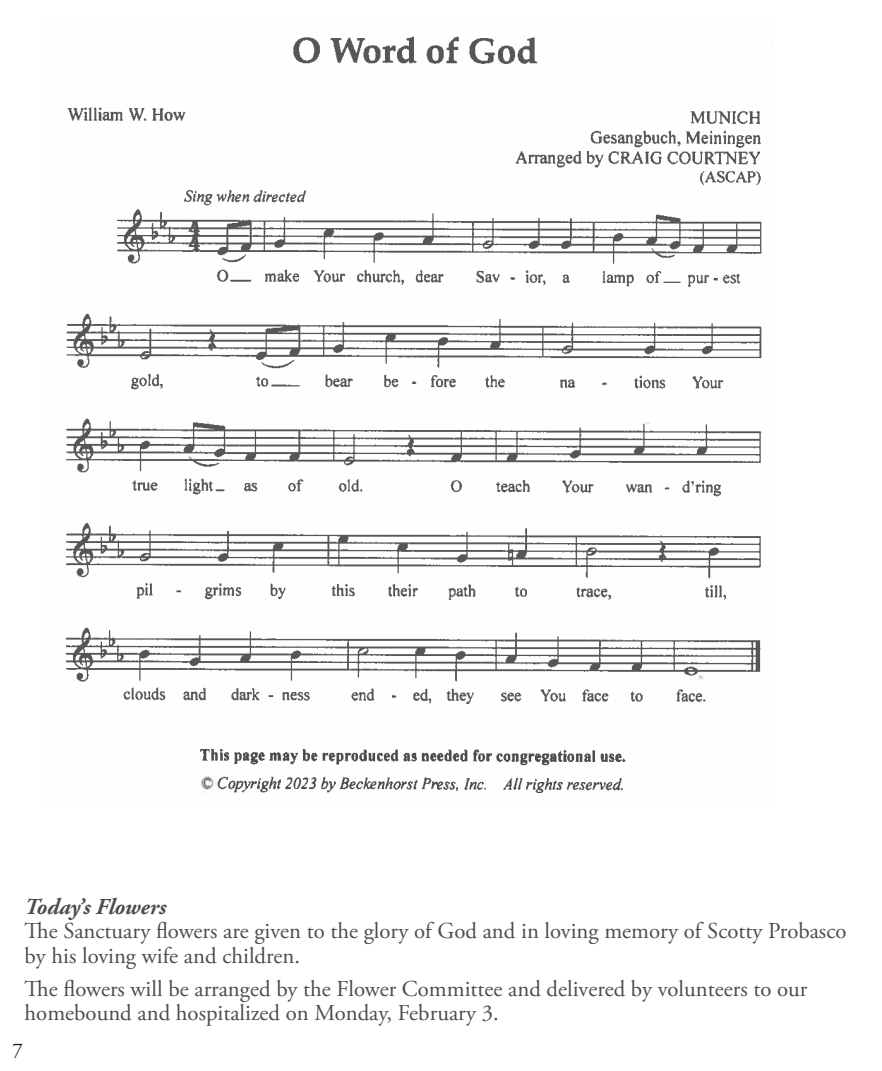
<style>
.page{position:relative;width:882px;height:1071px;background:#fff}
.page>*{position:absolute;margin:0;border:0;box-sizing:border-box;transform-origin:0 0}
.t1{font:22.75px/24.5px "Adobe Garamond Pro";letter-spacing:-.015em;color:#4d4d4d}
.t2{font:italic 700 22.75px "Adobe Garamond Pro";color:#4d4d4d}
.t3{font:21px "Adobe Garamond Pro";color:#231f20}
</style>
<div class="page">
<img style="left:67px;top:36px;width:694px;height:667px">
<img style="left:200px;top:750px;width:425px;height:43px">
<p class="t2" style="left:25px;top:893px;width:143px">Today’s Flowers</p>
<p class="t1" style="left:25px;top:919px;width:823px">The Sanctuary flowers are given to the glory of God and in loving memory of Scotty Probasco</p>
<p class="t1" style="left:25px;top:944px;width:277px">by his loving wife and children.</p>
<p class="t1" style="left:25px;top:977px;width:784px">The flowers will be arranged by the Flower Committee and delivered by volunteers to our homebound and hospitalized on Monday, February 3.</p>
<p class="t3" style="left:12px;top:1038px;width:12px">7</p>
</div>
